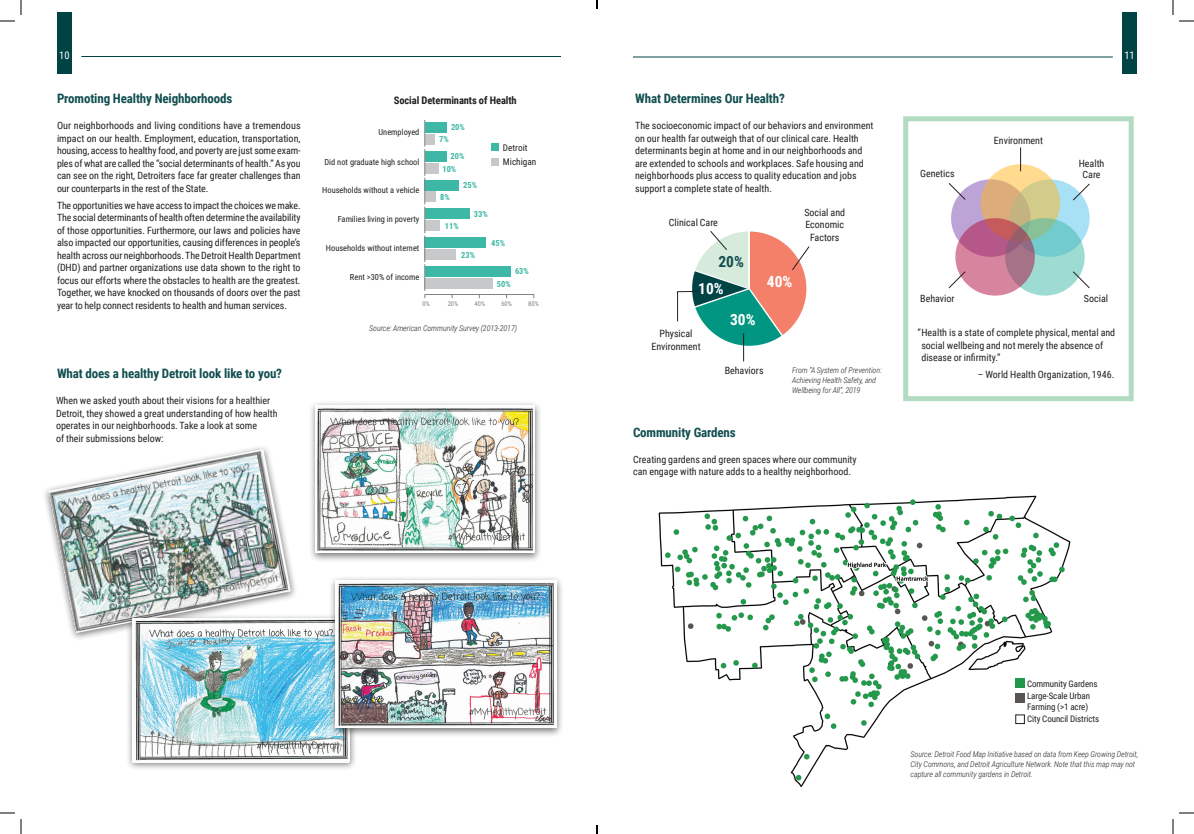
<style>
.page{position:relative;width:1194px;height:834px;background:#fff}
.page>*{position:absolute;margin:0;border:0;box-sizing:border-box;transform-origin:0 0}
.CAH_report_mio{font:700 15.4px "Roboto Condensed";color:#fff}
.CAH_report_mio-2{font:700 15.4px "Roboto Condensed";color:#114e50}
.t1{font:700 13px "Roboto Condensed";letter-spacing:-.01em;color:#114e50}
.t2{font:700 10.5px "Roboto Condensed";letter-spacing:-.01em;color:#231f20}
.t3{font:10.5px "Roboto Condensed";color:#fff}
.CAH_report_mio-3{font:10px/12.5px "Roboto Condensed";color:#231f20}
.t4{font:9.3px/14.4px "Roboto Condensed";color:#231f20}
.t5{font:9px/11px "Roboto Condensed";letter-spacing:-.01em;color:#231f20}
.t6{font:8.4px "Roboto Condensed";color:#231f20}
.t7{font:700 8.4px/12.1px "Roboto Condensed";color:#3db8a6}
.t8{font:italic 300 8px/10px "Roboto Condensed";letter-spacing:-.01em;color:#231f20}
.t9{font:6.5px "Roboto Condensed";color:#808285}
</style>
<div class="page">
<img style="left:658px;top:495px;width:413px;height:292px">
<div style="left:906px;top:714px;width:189px;height:57px;background:#fff"></div>
<div style="left:57px;top:12px;width:15px;height:62px;background:#004345"></div>
<hr style="left:81px;top:56px;width:480px;height:1px;background:#004345">
<div style="left:1122px;top:12px;width:15px;height:62px;background:#004345"></div>
<hr style="left:633px;top:57px;width:480px;height:1px;background:#004345">
<div style="left:42px;top:444px;width:256px;height:198px;background:#231f20;opacity:.6"></div>
<img style="left:48px;top:449px;width:243px;height:184px">
<div style="left:309px;top:400px;width:233px;height:162px;background:#231f20;opacity:.6"></div>
<img style="left:316px;top:407px;width:218px;height:145px">
<div style="left:126px;top:614px;width:231px;height:157px;background:#231f20;opacity:.6"></div>
<img style="left:132px;top:619px;width:216px;height:143px">
<div style="left:425px;top:180px;width:34px;height:10px;background:#3db8a6"></div>
<div style="left:425px;top:192px;width:11px;height:10px;background:#c7c8ca"></div>
<div style="left:425px;top:151px;width:22px;height:11px;background:#3db8a6"></div>
<div style="left:425px;top:163px;width:13px;height:11px;background:#c7c8ca"></div>
<div style="left:425px;top:209px;width:45px;height:10px;background:#3db8a6"></div>
<div style="left:425px;top:220px;width:15px;height:11px;background:#c7c8ca"></div>
<div style="left:425px;top:237px;width:61px;height:11px;background:#3db8a6"></div>
<div style="left:425px;top:249px;width:31px;height:11px;background:#c7c8ca"></div>
<div style="left:425px;top:266px;width:86px;height:11px;background:#3db8a6"></div>
<div style="left:425px;top:278px;width:68px;height:11px;background:#c7c8ca"></div>
<hr style="left:425px;top:294px;width:109px;height:1px;background:#808285">
<div style="left:425px;top:122px;width:22px;height:11px;background:#3db8a6"></div>
<div style="left:425px;top:134px;width:9px;height:10px;background:#c7c8ca"></div>
<svg style="left:425px;top:120px;width:1px;height:178px"></svg>
<div style="left:491px;top:144px;width:8px;height:7px;background:#3db8a6"></div>
<div style="left:491px;top:158px;width:8px;height:7px;background:#c7c8ca"></div>
<div style="left:328px;top:575px;width:236px;height:162px;background:#231f20;opacity:.6"></div>
<div style="left:335px;top:580px;width:221px;height:148px;background:#fff"></div>
<img style="left:338px;top:582px;width:217px;height:144px">
<svg style="left:1016px;top:679px;width:8px;height:9px"></svg>
<svg style="left:1016px;top:694px;width:8px;height:9px"></svg>
<div style="left:1015px;top:714px;width:10px;height:10px;border:1px solid #231f20"></div>
<svg style="left:677px;top:231px;width:133px;height:130px"></svg>
<div style="left:951px;top:179px;width:80px;height:78px;background:#bda4d6;border-radius:50%"></div>
<div style="left:1010px;top:179px;width:80px;height:78px;background:#a8e0f5;border-radius:50%"></div>
<svg style="left:981px;top:164px;width:79px;height:78px;background:#dec185"></svg>
<svg style="left:1005px;top:218px;width:80px;height:78px;background:#8ed2c9"></svg>
<svg style="left:955px;top:218px;width:80px;height:78px;background:#bf718c"></svg>
<svg style="left:1020px;top:147px;width:1px;height:24px"></svg>
<svg style="left:948px;top:183px;width:18px;height:17px"></svg>
<svg style="left:948px;top:271px;width:18px;height:18px"></svg>
<svg style="left:1073px;top:271px;width:17px;height:18px"></svg>
<svg style="left:1073px;top:183px;width:17px;height:18px"></svg>
<div style="left:903px;top:116px;width:231px;height:285px;border:5px solid #b1dcc2"></div>
<svg style="left:0;top:0;width:22px;height:22px"></svg>
<svg style="left:0;top:812px;width:22px;height:22px"></svg>
<svg style="left:1172px;top:0;width:22px;height:22px"></svg>
<svg style="left:1172px;top:812px;width:22px;height:22px"></svg>
<svg style="left:596px;top:0;width:2px;height:9px"></svg>
<svg style="left:596px;top:825px;width:2px;height:9px"></svg>
<p class="t3" style="left:59px;top:48px;width:12px">10</p>
<p class="t3" style="left:1124px;top:48px;width:12px">11</p>
<p class="t1" style="left:57px;top:89px;width:177px">Promoting Healthy Neighborhoods</p>
<p class="CAH_report_mio-3" style="left:57px;top:119px;width:245px;text-align:justify">Our neighborhoods and living conditions have a tremendous impact on our health. Employment, education, transportation, housing, access to healthy food, and poverty are just some exam&shy;ples of what are called the “social determinants of health.” As you can see on the right, Detroiters face far greater challenges than our counterparts in the rest of the State.</p>
<p class="CAH_report_mio-3" style="left:57px;top:198px;width:245px;text-align:justify">The opportunities we have access to impact the choices we make.<br>The social determinants of health often determine the availability of those opportunities. Furthermore, our laws and policies have also impacted our opportunities, causing differences in people’s health across our neighborhoods. The Detroit Health Department (DHD) and partner organizations use data shown to the right to focus our efforts where the obstacles to health are the greatest.<br>Together, we have knocked on thousands of doors over the past year to help connect residents to health and human services.</p>
<p class="t1" style="left:57px;top:364px;width:227px">What does a healthy Detroit look like to you?</p>
<p class="CAH_report_mio-3" style="left:56px;top:394px;width:223px">When we asked youth about their visions for a healthier Detroit, they showed a great understanding of how health operates in our neighborhoods. Take a look at some<br>of their submissions below:</p>
<p class="t2" style="left:394px;top:92px;width:124px">Social Determinants of Health</p>
<p class="t6" style="left:379px;top:127px;width:42px">Unemployed</p>
<p class="t7" style="left:451px;top:121px;width:15px">20%</p>
<p class="t7" style="left:439px;top:133px;width:11px">7%</p>
<p class="t6" style="left:324px;top:156px;width:96px">Did not graduate high school</p>
<p class="t7" style="left:442px;top:150px;width:24px;text-indent:8px">20%<br>10%</p>
<p class="t6" style="left:322px;top:184px;width:99px">Households without a vehicle</p>
<p class="t6" style="left:338px;top:213px;width:83px">Families living in poverty</p>
<p class="t7" style="left:440px;top:191px;width:11px">8%</p>
<p class="t7" style="left:463px;top:179px;width:15px">25%</p>
<p class="t7" style="left:474px;top:208px;width:15px">33%</p>
<p class="t7" style="left:445px;top:220px;width:15px">11%</p>
<p class="t4" style="left:503px;top:140px;width:35px">Detroit<br>Michigan</p>
<p class="t6" style="left:326px;top:242px;width:95px">Households without internet</p>
<p class="t6" style="left:350px;top:271px;width:71px">Rent &gt;30% of income</p>
<p class="t7" style="left:461px;top:248px;width:15px">23%</p>
<p class="t7" style="left:491px;top:236px;width:15px">45%</p>
<p class="t7" style="left:515px;top:265px;width:15px">63%</p>
<p class="t7" style="left:497px;top:277px;width:15px">50%</p>
<p class="t9" style="left:423px;top:299px;width:9px">0%</p>
<p class="t9" style="left:448px;top:299px;width:12px">20%</p>
<p class="t9" style="left:475px;top:299px;width:12px">40%</p>
<p class="t9" style="left:501px;top:299px;width:12px">60%</p>
<p class="t9" style="left:528px;top:299px;width:12px">80%</p>
<p class="t8" style="left:369px;top:323px;width:149px">Source: American Community Survey (2013-2017)</p>
<p class="t1" style="left:635px;top:89px;width:151px">What Determines Our Health?</p>
<p class="CAH_report_mio-3" style="left:635px;top:119px;width:240px">The socioeconomic impact of our behaviors and environment on our health far outweigh that of our clinical care. Health determinants begin at home and in our neighborhoods and are extended to schools and workplaces. Safe housing and neighborhoods plus access to quality education and jobs support a complete state of health.</p>
<p class="CAH_report_mio-3" style="left:669px;top:216px;width:51px">Clinical Care</p>
<p class="CAH_report_mio-2" style="left:719px;top:250px;width:27px">20%</p>
<p class="CAH_report_mio" style="left:698px;top:278px;width:27px">10%</p>
<p class="CAH_report_mio-3" style="left:651px;top:327px;width:51px;text-align:center">Physical<br>Environment</p>
<p class="CAH_report_mio" style="left:730px;top:309px;width:27px">30%</p>
<p class="CAH_report_mio" style="left:767px;top:270px;width:27px">40%</p>
<p class="CAH_report_mio-3" style="left:804px;top:205px;width:42px;text-align:center">Social and<br>Economic<br>Factors</p>
<p class="CAH_report_mio-3" style="left:725px;top:364px;width:40px">Behaviors</p>
<p class="t1" style="left:633px;top:423px;width:104px">Community Gardens</p>
<p class="t8" style="left:792px;top:364px;width:91px">From “A System of Prevention:<br>Achieving Health Safety, and<br>Wellbeing for All”, 2019</p>
<p class="CAH_report_mio-3" style="left:633px;top:453px;width:225px">Creating gardens and green spaces where our community can engage with nature adds to a healthy neighborhood.</p>
<p class="CAH_report_mio-3" style="left:920px;top:167px;width:36px">Genetics</p>
<p class="CAH_report_mio-3" style="left:994px;top:134px;width:51px">Environment</p>
<p class="CAH_report_mio-3" style="left:1079px;top:158px;width:27px;line-height:11px;text-align:center">Health<br>Care</p>
<p class="CAH_report_mio-3" style="left:920px;top:292px;width:36px">Behavior</p>
<p class="CAH_report_mio-3" style="left:1084px;top:292px;width:26px">Social</p>
<p class="CAH_report_mio-3" style="left:921px;top:326px;width:195px;text-indent:-4px">“Health is a state of complete physical, mental and social wellbeing and not merely the absence of disease or infirmity.”</p>
<p class="CAH_report_mio-3" style="left:978px;top:368px;width:138px">– World Health Organization, 1946.</p>
<p class="t5" style="left:1027px;top:678px;width:72px">Community Gardens</p>
<p class="t5" style="left:1027px;top:690px;width:65px">Large-Scale Urban<br>Farming (&gt;1 acre)</p>
<p class="t5" style="left:1027px;top:713px;width:74px">City Council Districts</p>
<p class="t8" style="left:911px;top:749px;width:229px">Source: Detroit Food Map Initiative based on data from Keep Growing Detroit,<br>City Commons, and Detroit Agriculture Network. Note that this map may not capture all community gardens in Detroit.</p>
</div>
